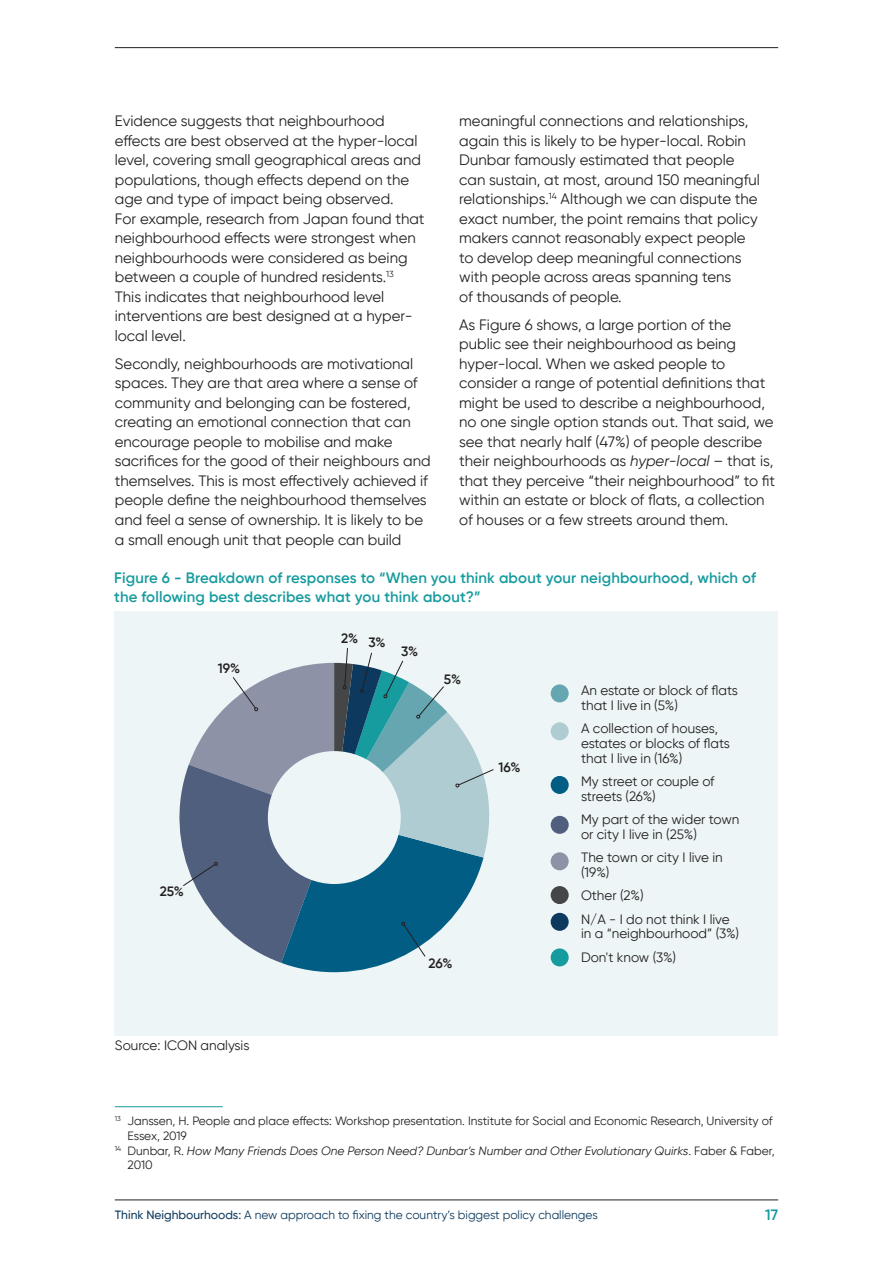
<style>
.page{position:relative;width:893px;height:1263px;background:#fff}
.page>*{position:absolute;margin:0;border:0;box-sizing:border-box;transform-origin:0 0}
.t1{font:15px/19.5px "Gilroy";color:#231f20}
.t2{font:600 15px/19.5px "Gilroy";letter-spacing:.01em;color:#169b9e}
.t3{font:13.5px/14.9px "Gilroy";color:#231f20}
.t4{font:600 13.5px "Gilroy";letter-spacing:-.005em;color:#231f20}
.t5{font:12px "Gilroy";color:#231f20}
.t6{font:italic 12px "Gilroy";color:#231f20}
.t7{font:12px "Gilroy";color:#0c395d}
.s1{font-style:italic}
.s2{font-style:normal}
.s3{font-weight:500}
</style>
<div class="page">
<hr style="left:115px;top:1200px;width:663px;height:1px;background:#231f20">
<hr style="left:115px;top:47px;width:663px;height:1px;background:#231f20">
<hr style="left:115px;top:1106px;width:108px;height:1px;background:#169b9e">
<div style="left:115px;top:611px;width:663px;height:424px;background:#edf5f6"></div>
<div style="left:551px;top:722px;width:18px;height:18px;background:#afccd2;border-radius:50%"></div>
<div style="left:551px;top:684px;width:18px;height:18px;background:#65a6b0;border-radius:50%"></div>
<div style="left:551px;top:776px;width:18px;height:18px;background:#015d83;border-radius:50%"></div>
<div style="left:551px;top:816px;width:18px;height:18px;background:#505f7e;border-radius:50%"></div>
<div style="left:551px;top:852px;width:18px;height:18px;background:#8e92a7;border-radius:50%"></div>
<div style="left:551px;top:886px;width:18px;height:18px;background:#454647;border-radius:50%"></div>
<div style="left:551px;top:913px;width:18px;height:18px;background:#0c395d;border-radius:50%"></div>
<div style="left:551px;top:948px;width:18px;height:18px;background:#169b9e;border-radius:50%"></div>
<svg style="left:179px;top:648px;width:315px;height:325px"></svg>
<p class="t1" style="left:115px;top:111px;width:311px">Evidence suggests that neighbourhood effects are best observed at the hyper-local level, covering small geographical areas and populations, though effects depend on the age and type of impact being observed.<br>For example, research from Japan found that neighbourhood effects were strongest when neighbourhoods were considered as being between a couple of hundred residents.<sup>13<br></sup>This indicates that neighbourhood level interventions are best designed at a hyper&shy;local level.</p>
<p class="t1" style="left:115px;top:354px;width:317px">Secondly, neighbourhoods are motivational spaces. They are that area where a sense of community and belonging can be fostered, creating an emotional connection that can encourage people to mobilise and make sacrifices for the good of their neighbours and themselves. This is most effectively achieved if people define the neighbourhood themselves and feel a sense of ownership. It is likely to be a small enough unit that people can build</p>
<p class="t1" style="left:459px;top:111px;width:302px">meaningful connections and relationships, again this is likely to be hyper-local. Robin Dunbar famously estimated that people can sustain, at most, around 150 meaningful relationships.<sup>14</sup> Although we can dispute the exact number, the point remains that policy makers cannot reasonably expect people to develop deep meaningful connections with people across areas spanning tens<br>of thousands of people.</p>
<p class="t1" style="left:459px;top:315px;width:318px">As Figure 6 shows, a large portion of the public see their neighbourhood as being hyper-local. When we asked people to consider a range of potential definitions that might be used to describe a neighbourhood, no one single option stands out. That said, we see that nearly half (47%) of people describe their neighbourhoods as <span class="s1">hyper-local</span> – that is, that they perceive “their neighbourhood” to fit within an estate or block of flats, a collection of houses or a few streets around them.</p>
<p class="t2" style="left:114px;top:569px;width:643px">Figure 6 - Breakdown of responses to “When you think about your neighbourhood, which of the following best describes what you think about?”</p>
<p class="t4" style="left:218px;top:662px;width:24px">19%</p>
<p class="t4" style="left:160px;top:886px;width:26px">25%</p>
<p class="t3" style="left:115px;top:1038px;width:136px">Source: ICON analysis</p>
<p class="t4" style="left:341px;top:634px;width:46px">2% 3%</p>
<p class="t4" style="left:401px;top:645px;width:18px">3%</p>
<p class="t4" style="left:444px;top:673px;width:19px">5%</p>
<p class="t4" style="left:498px;top:761px;width:24px">16%</p>
<p class="t4" style="left:429px;top:957px;width:25px">26%</p>
<p class="t3" style="left:581px;top:683px;width:158px">An estate or block of flats that I live in (5%)</p>
<p class="t3" style="left:581px;top:721px;width:150px">A collection of houses, estates or blocks of flats that I live in (16%)</p>
<p class="t3" style="left:581px;top:774px;width:135px">My street or couple of streets (26%)</p>
<p class="t3" style="left:581px;top:812px;width:160px">My part of the wider town or city I live in (25%)</p>
<p class="t3" style="left:581px;top:850px;width:143px">The town or city I live in (19%)</p>
<p class="t3" style="left:581px;top:884px;width:150px;line-height:23.2px">Other (2%)<br>N/A - I do not think I live</p>
<p class="t3" style="left:581px;top:922px;width:160px;line-height:23.2px">in a “neighbourhood” (3%)<br>Don't know (3%)</p>
<p class="t5" style="left:115px;top:1114px;width:659px"><sup>13</sup> Janssen, H. People and place effects: Workshop presentation. Institute for Social and Economic Research, University of</p>
<p class="t5" style="left:128px;top:1128px;width:61px">Essex, 2019</p>
<p class="t6" style="left:115px;top:1145px;width:661px"><sup>14</sup> <span class="s2">Dunbar, R.</span> How Many Friends Does One Person Need? Dunbar’s Number and Other Evolutionary Quirks<span class="s2">. Faber &amp; Faber,</span></p>
<p class="t5" style="left:128px;top:1158px;width:27px">2010</p>
<p class="t7" style="left:115px;top:1208px;width:484px"><span class="s3">Think Neighbourhoods:</span> A new approach to fixing the country’s biggest policy challenges</p>
<p class="t2" style="left:765px;top:1205px;width:14px">17</p>
</div>
